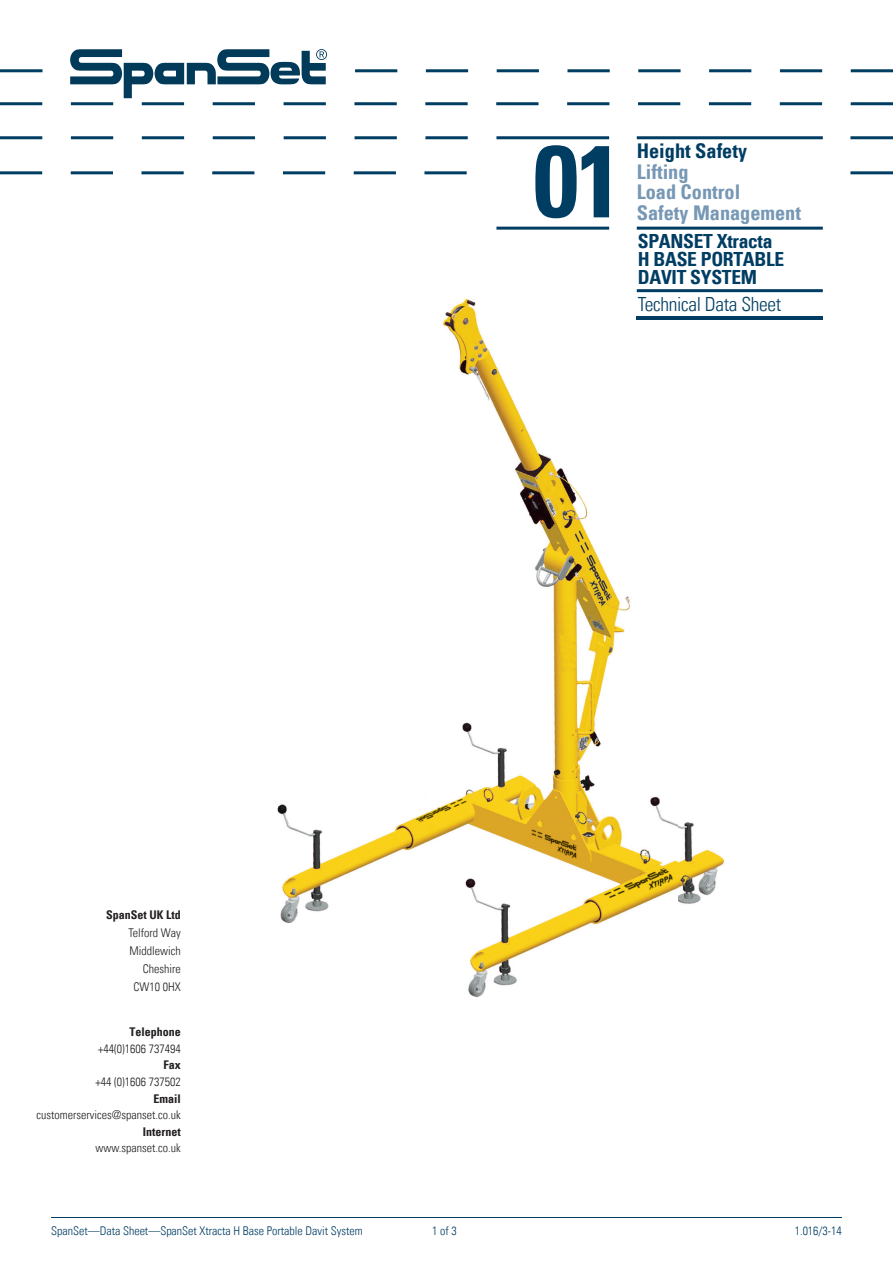
<style>
.page{position:relative;width:893px;height:1263px;background:#fff}
.page>*{position:absolute;margin:0;border:0;box-sizing:border-box;transform-origin:0 0}
.t1{font:700 condensed 102px "Univers";color:#003d63}
.t2{font:700 condensed 20.25px/20.5px "Univers";color:#7798b5}
.t3{font:700 condensed 20.25px "Univers";color:#003d63}
.t4{font:700 condensed 19.5px/18px "Univers";letter-spacing:-.015em;color:#003d63}
.t5{font:300 condensed 19.5px "Univers LT Std";letter-spacing:-.015em;color:#003d63}
.t6{font:300 condensed 12px/18px "Univers LT Std";color:#231f20;text-align:right}
.t7{font:300 condensed 12px "Univers LT Std";color:#003d63}
.t8{font:700 condensed 12px "Univers";color:#231f20}
</style>
<div class="page">
<hr style="left:51px;top:1217px;width:791px;height:1px;background:#003d63">
<hr style="left:637px;top:289px;width:186px;height:3px;background:#003d63">
<hr style="left:637px;top:316px;width:186px;height:3px;background:#003d63">
<hr style="left:850px;top:136px;width:43px;height:3px;background:#003d63">
<hr style="left:850px;top:171px;width:43px;height:3px;background:#003d63">
<svg style="left:0;top:136px;width:468px;height:3px"></svg>
<svg style="left:0;top:171px;width:467px;height:3px"></svg>
<svg style="left:0;top:49px;width:893px;height:56px"></svg>
<hr style="left:637px;top:136px;width:186px;height:3px;background:#003d63">
<hr style="left:496px;top:136px;width:113px;height:3px;background:#003d63">
<hr style="left:496px;top:227px;width:113px;height:3px;background:#003d63">
<hr style="left:637px;top:227px;width:186px;height:3px;background:#003d63">
<img style="left:277px;top:298px;width:450px;height:700px">
<img style="left:638px;top:298px;width:89px;height:13px">
<img style="left:637px;top:316px;width:90px;height:3px">
<p class="t8" style="left:106px;top:910px;width:76px">SpanSet UK Ltd</p>
<p class="t6" style="left:129px;top:925px;width:54px">Telford Way<br>Middlewich<br>Cheshire<br>CW10 0HX</p>
<p class="t8" style="left:129px;top:1027px;width:53px">Telephone</p>
<p class="t6" style="left:98px;top:1041px;width:84px">+44(0)1606 737494</p>
<p class="t8" style="left:163px;top:1060px;width:19px">Fax</p>
<p class="t6" style="left:95px;top:1074px;width:87px">+44 (0)1606 737502</p>
<p class="t8" style="left:153px;top:1093px;width:29px">Email</p>
<p class="t6" style="left:36px;top:1107px;width:146px">customerservices@spanset.co.uk</p>
<p class="t8" style="left:143px;top:1126px;width:40px">Internet</p>
<p class="t6" style="left:95px;top:1140px;width:87px">www.spanset.co.uk</p>
<h1 class="t1" style="left:533px;top:141px;width:90px">01</h1>
<h2 class="t3" style="left:637px;top:143px;width:112px">Height Safety</h2>
<h2 class="t2" style="left:637px;top:163px;width:105px">Lifting<br>Load Control</h2>
<h2 class="t2" style="left:637px;top:204px;width:166px">Safety Management</h2>
<h3 class="t4" style="left:638px;top:233px;width:148px">SPANSET Xtracta<br>H BASE PORTABLE<br>DAVIT SYSTEM</h3>
<h3 class="t5" style="left:638px;top:297px;width:145px">Technical Data Sheet</h3>
<p class="t7" style="left:51px;top:1226px;width:313px">SpanSet—Data Sheet––SpanSet Xtracta H Base Portable Davit System</p>
<p class="t7" style="left:432px;top:1226px;width:26px">1 of 3</p>
<p class="t7" style="left:795px;top:1226px;width:49px">1.016/3-14</p>
</div>
